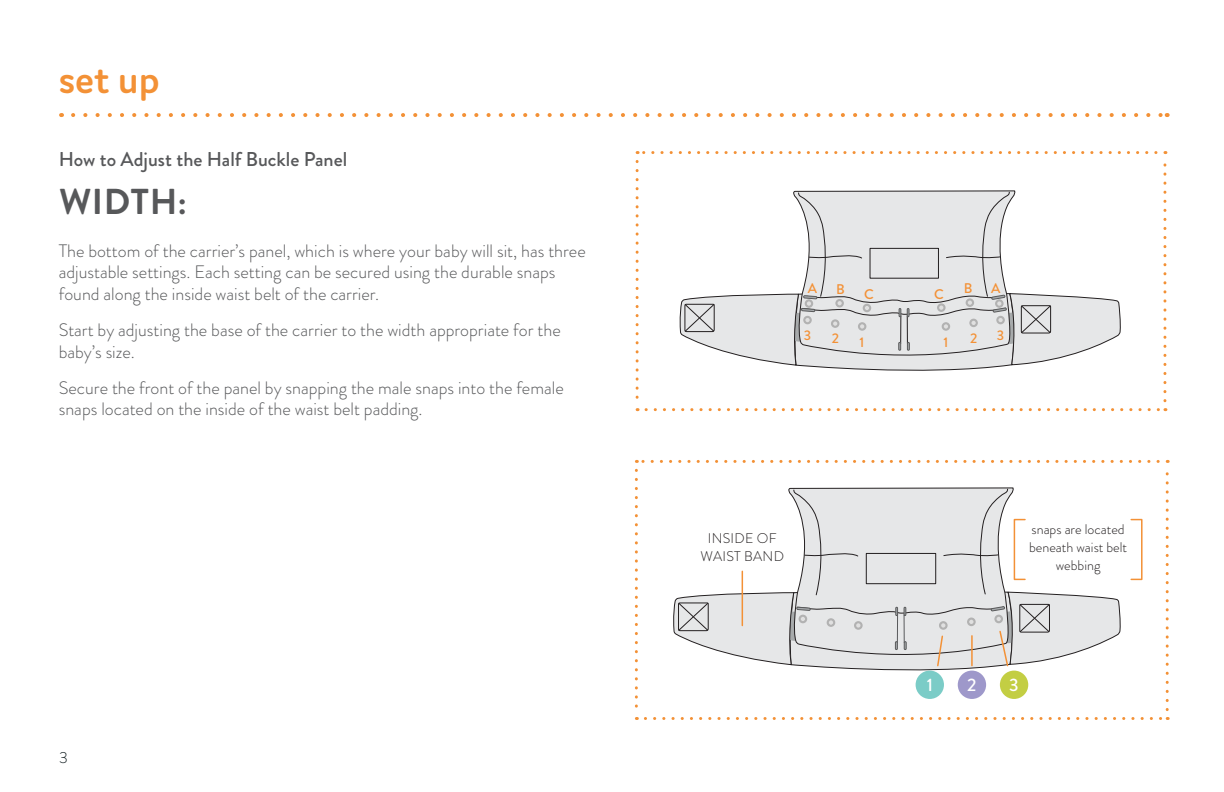
<style>
.page{position:relative;width:1224px;height:792px;background:#fff}
.page>*{position:absolute;margin:0;border:0;box-sizing:border-box;transform-origin:0 0}
.t1{font:600 40px "Domus";color:#f39136}
.t2{font:700 36px "Brandon Grotesque";letter-spacing:.02em;color:#57585a}
.t3{font:500 20px "Brandon Grotesque";color:#57585a}
.t4{font:300 18px/21.6px "Brandon Grotesque";color:#57585a}
.t5{font:500 18px "Brandon Grotesque";color:#fff}
.t6{font:300 16px "Brandon Grotesque";color:#131f22}
.t7{font:300 14px/18px "Brandon Grotesque";color:#231f20;text-align:center}
.t8{font:300 14px/18px "Brandon Grotesque";letter-spacing:.02em;color:#231f20;text-align:center}
.t9{font:500 14px "Brandon Grotesque";color:#f39136}
</style>
<div class="page">
<svg style="left:73px;top:113px;width:1088px;height:4px"></svg>
<svg style="left:679px;top:191px;width:442px;height:180px"></svg>
<div style="left:870px;top:248px;width:69px;height:30px;border:1px solid #231f20"></div>
<svg style="left:636px;top:161px;width:3px;height:250px"></svg>
<svg style="left:646px;top:408px;width:520px;height:3px"></svg>
<svg style="left:1163px;top:151px;width:3px;height:250px"></svg>
<svg style="left:637px;top:151px;width:519px;height:3px"></svg>
<svg style="left:635px;top:470px;width:3px;height:250px"></svg>
<svg style="left:645px;top:717px;width:523px;height:3px"></svg>
<svg style="left:1166px;top:460px;width:3px;height:250px"></svg>
<svg style="left:636px;top:460px;width:522px;height:3px"></svg>
<div style="left:1130px;top:519px;width:13px;height:61px;border:2px solid #f39136"></div>
<div style="left:916px;top:671px;width:28px;height:28px;background:#7bccc7;border-radius:50%"></div>
<div style="left:958px;top:671px;width:28px;height:28px;background:#9e98ca;border-radius:50%"></div>
<div style="left:1000px;top:671px;width:28px;height:28px;background:#c3ce43;border-radius:50%"></div>
<svg style="left:673px;top:489px;width:448px;height:188px"></svg>
<hr style="left:971px;top:636px;width:2px;height:30px;background:#f39136">
<p class="t1" style="left:59px;top:58px;width:102px">set up</p>
<p class="t3" style="left:59px;top:146px;width:290px">How to Adjust the Half Buckle Panel</p>
<p class="t2" style="left:59px;top:177px;width:130px">WIDTH:</p>
<p class="t4" style="left:59px;top:240px;width:529px">The bottom of the carrier’s panel, which is where your baby will sit, has three adjustable settings. Each setting can be secured using the durable snaps found along the inside waist belt of the carrier.</p>
<p class="t4" style="left:59px;top:319px;width:504px">Start by adjusting the base of the carrier to the width appropriate for the baby’s size.</p>
<p class="t4" style="left:59px;top:377px;width:506px">Secure the front of the panel by snapping the male snaps into the female snaps located on the inside of the waist belt padding.</p>
<p class="t6" style="left:59px;top:747px;width:10px">3</p>
<p class="t9" style="left:808px;top:278px;width:11px">A</p>
<p class="t9" style="left:991px;top:278px;width:11px">A</p>
<p class="t9" style="left:836px;top:279px;width:10px">B</p>
<p class="t9" style="left:964px;top:278px;width:10px">B</p>
<p class="t9" style="left:864px;top:285px;width:11px">C</p>
<p class="t9" style="left:934px;top:285px;width:11px">C</p>
<p class="t9" style="left:804px;top:326px;width:9px">3</p>
<p class="t9" style="left:997px;top:326px;width:9px">3</p>
<p class="t9" style="left:832px;top:329px;width:9px">2</p>
<p class="t9" style="left:970px;top:329px;width:9px">2</p>
<p class="t9" style="left:860px;top:332px;width:6px">1</p>
<p class="t9" style="left:944px;top:332px;width:6px">1</p>
<p class="t8" style="left:701px;top:530px;width:85px">INSIDE OF<br>WAIST BAND</p>
<p class="t7" style="left:1029px;top:520px;width:100px">snaps are located beneath waist belt webbing</p>
<p class="t5" style="left:927px;top:672px;width:8px">1</p>
<p class="t5" style="left:967px;top:672px;width:11px">2</p>
<p class="t5" style="left:1009px;top:672px;width:11px">3</p>
</div>
